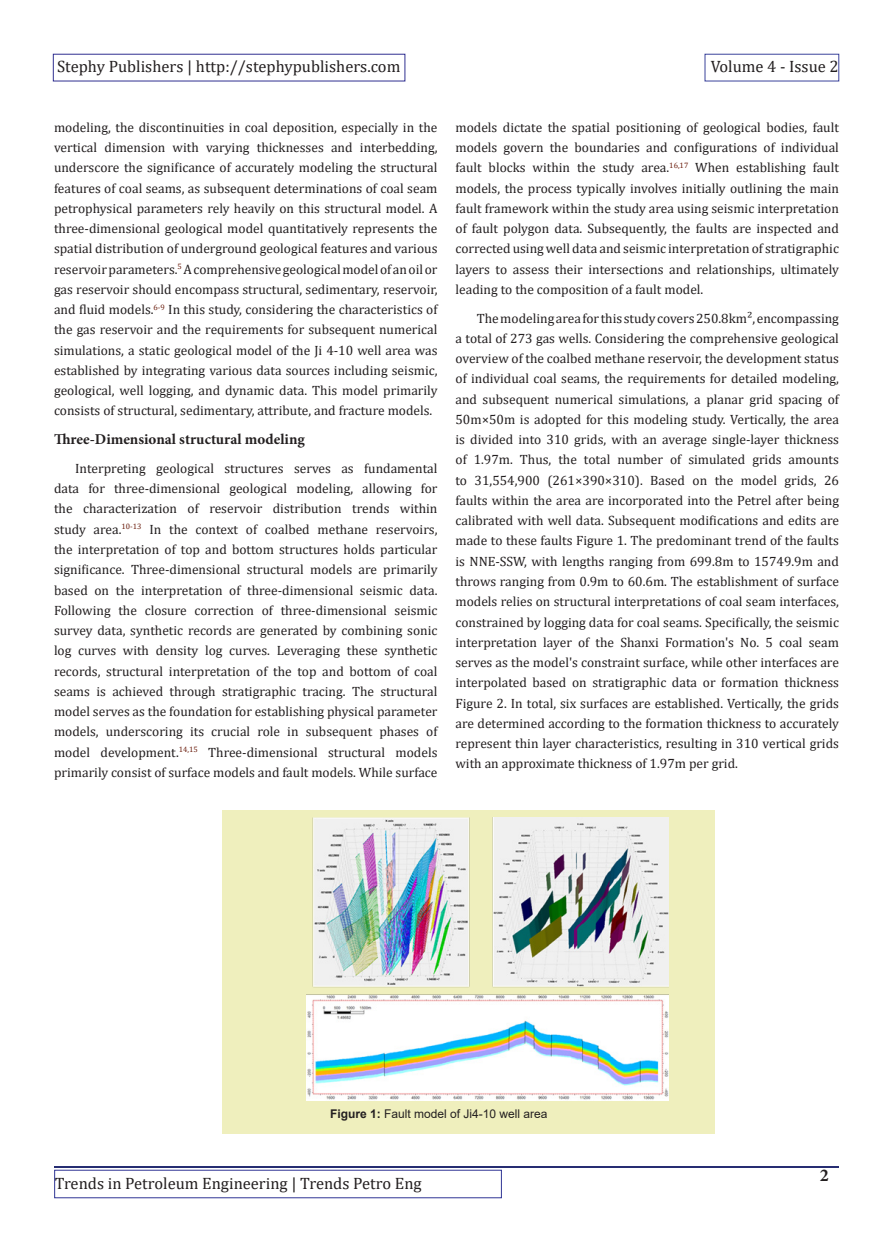
<style>
.page{position:relative;width:893px;height:1255px;background:#fff}
.page>*{position:absolute;margin:0;border:0;box-sizing:border-box;transform-origin:0 0}
.t1{font:700 18px "Minion Pro";color:#231f20}
.t2{font:16.5px "Cambria";color:#231f20}
.t3{font:700 15px "Minion Pro";color:#231f20}
.t4{font:13.5px/20.2px "Cambria";color:#231f20;text-align:justify}
.t5{font:12px "Arial";color:#231f20}
.s1{font-weight:700}
</style>
<div class="page">
<div style="left:53px;top:54px;width:352px;height:27px;border:1px solid #302f90"></div>
<div style="left:705px;top:54px;width:134px;height:27px;border:1px solid #3b439b"></div>
<hr style="left:54px;top:1165px;width:785px;height:2px;background:#262d72">
<div style="left:54px;top:1169px;width:448px;height:28px;border:1px solid #303595"></div>
<div style="left:222px;top:810px;width:493px;height:323px;background:#efefbd"></div>
<img style="left:306px;top:817px;width:362px;height:283px">
<p class="t2" style="left:57px;top:56px;width:345px">Stephy Publishers | http://stephypublishers.com</p>
<p class="t2" style="left:711px;top:56px;width:129px">Volume 4 - Issue 2</p>
<p class="t4" style="left:54px;top:117px;width:385px">modeling, the discontinuities in coal deposition, especially in the vertical dimension with varying thicknesses and interbedding, underscore the significance of accurately modeling the structural features of coal seams, as subsequent determinations of coal seam petrophysical parameters rely heavily on this structural model. A three-dimensional geological model quantitatively represents the spatial distribution of underground geological features and various reservoir parameters.<sup>5</sup> A comprehensive geological model of an oil or gas reservoir should encompass structural, sedimentary, reservoir, and fluid models.<sup>6-9</sup> In this study, considering the characteristics of the gas reservoir and the requirements for subsequent numerical simulations, a static geological model of the Ji 4-10 well area was established by integrating various data sources including seismic, geological, well logging, and dynamic data. This model primarily consists of structural, sedimentary, attribute, and fracture models.</p>
<p class="t3" style="left:54px;top:429px;width:252px">Three-Dimensional structural modeling</p>
<p class="t4" style="left:54px;top:458px;width:385px;text-indent:21px">Interpreting geological structures serves as fundamental data for three-dimensional geological modeling, allowing for the characterization of reservoir distribution trends within study area.<sup>10-13</sup> In the context of coalbed methane reservoirs, the interpretation of top and bottom structures holds particular significance. Three-dimensional structural models are primarily based on the interpretation of three-dimensional seismic data.<br>Following the closure correction of three-dimensional seismic survey data, synthetic records are generated by combining sonic log curves with density log curves. Leveraging these synthetic records, structural interpretation of the top and bottom of coal seams is achieved through stratigraphic tracing. The structural model serves as the foundation for establishing physical parameter models, underscoring its crucial role in subsequent phases of model development.<sup>14,15</sup> Three-dimensional structural models primarily consist of surface models and fault models. While surface</p>
<p class="t4" style="left:455px;top:117px;width:385px">models dictate the spatial positioning of geological bodies, fault models govern the boundaries and configurations of individual fault blocks within the study area.<sup>16,17</sup> When establishing fault models, the process typically involves initially outlining the main fault framework within the study area using seismic interpretation of fault polygon data. Subsequently, the faults are inspected and corrected using well data and seismic interpretation of stratigraphic layers to assess their intersections and relationships, ultimately leading to the composition of a fault model.</p>
<p class="t4" style="left:455px;top:308px;width:385px;text-indent:21px">The modeling area for this study covers 250.8km², encompassing a total of 273 gas wells. Considering the comprehensive geological overview of the coalbed methane reservoir, the development status of individual coal seams, the requirements for detailed modeling, and subsequent numerical simulations, a planar grid spacing of 50m×50m is adopted for this modeling study. Vertically, the area is divided into 310 grids, with an average single-layer thickness of 1.97m. Thus, the total number of simulated grids amounts to 31,554,900 (261×390×310). Based on the model grids, 26 faults within the area are incorporated into the Petrel after being calibrated with well data. Subsequent modifications and edits are made to these faults Figure 1. The predominant trend of the faults is NNE-SSW, with lengths ranging from 699.8m to 15749.9m and throws ranging from 0.9m to 60.6m. The establishment of surface models relies on structural interpretations of coal seam interfaces, constrained by logging data for coal seams. Specifically, the seismic interpretation layer of the Shanxi Formation's No. 5 coal seam serves as the model's constraint surface, while other interfaces are interpolated based on stratigraphic data or formation thickness Figure 2. In total, six surfaces are established. Vertically, the grids are determined according to the formation thickness to accurately represent thin layer characteristics, resulting in 310 vertical grids with an approximate thickness of 1.97m per grid.</p>
<p class="t5" style="left:330px;top:1104px;width:219px"><span class="s1">Figure 1:</span> Fault model of Ji4-10 well area</p>
<p class="t2" style="left:55px;top:1173px;width:368px">Trends in Petroleum Engineering | Trends Petro Eng</p>
<h1 class="t1" style="left:820px;top:1161px;width:10px">2</h1>
</div>
